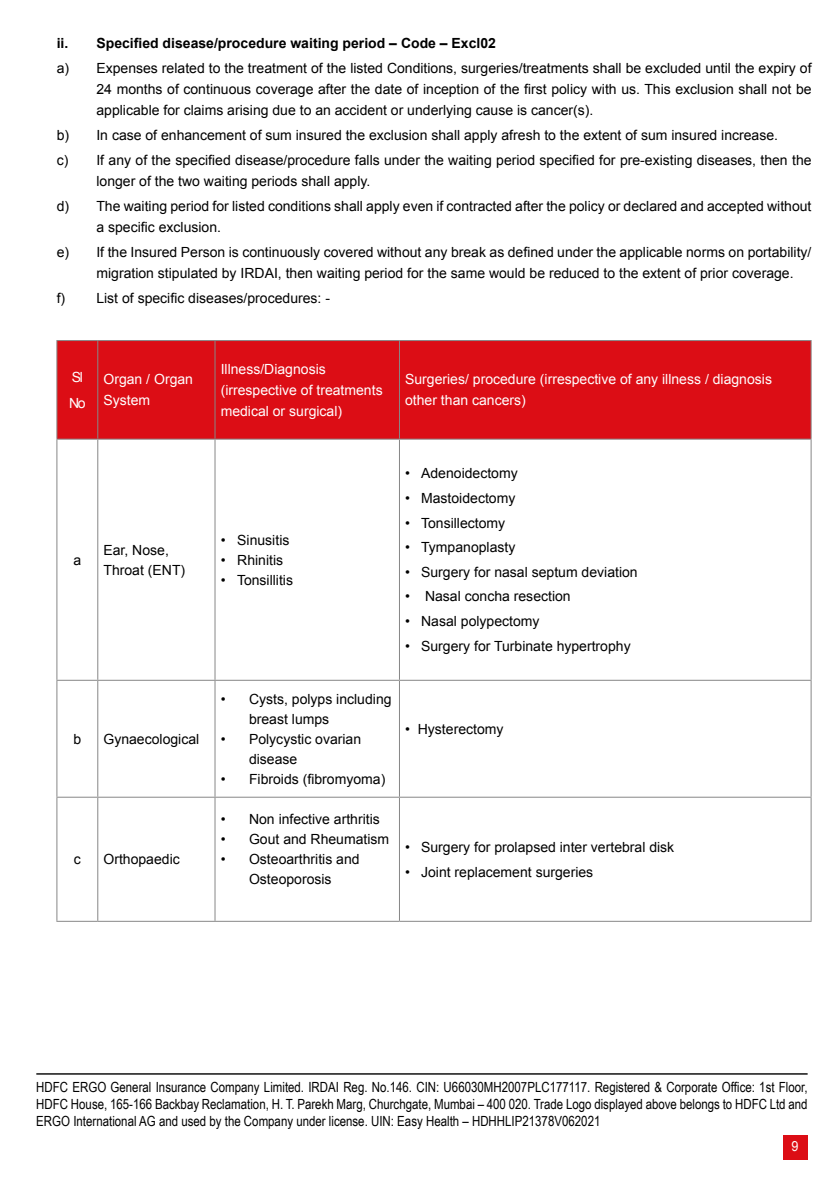
<style>
.page{position:relative;width:840px;height:1191px;background:#fff}
.page>*{position:absolute;margin:0;border:0;box-sizing:border-box;transform-origin:0 0}
.t1{font:14px/25px "Arial";color:#000}
.t2{font:14px/16.8px "Arial Narrow";color:#000;text-align:justify}
.t3{font:14px/21px "Arial";color:#fff}
.t4{font:700 14px "Arial";color:#000}
.t5{font:14px "Arial";color:#fff;scale:.9 1}
</style>
<div class="page">
<div style="left:782px;top:1134px;width:25px;height:25px;background:#dc0d15"></div>
<hr style="left:36px;top:1073px;width:771px;height:1px;background:#000">
<div style="left:57px;top:341px;width:753px;height:97px;background:#dc0d15"></div>
<hr style="left:56px;top:340px;width:42px;height:1px;background:#878787">
<hr style="left:56px;top:341px;width:1px;height:97px;background:#878787">
<hr style="left:98px;top:340px;width:117px;height:1px;background:#878787">
<hr style="left:97px;top:341px;width:1px;height:97px;background:#878787">
<hr style="left:215px;top:340px;width:184px;height:1px;background:#878787">
<hr style="left:214px;top:341px;width:1px;height:97px;background:#878787">
<hr style="left:399px;top:340px;width:412px;height:1px;background:#878787">
<hr style="left:399px;top:341px;width:1px;height:97px;background:#878787">
<hr style="left:810px;top:341px;width:1px;height:97px;background:#878787">
<hr style="left:56px;top:438px;width:42px;height:1px;background:#878787">
<hr style="left:56px;top:439px;width:1px;height:241px;background:#878787">
<hr style="left:98px;top:438px;width:117px;height:1px;background:#878787">
<hr style="left:97px;top:439px;width:1px;height:241px;background:#878787">
<hr style="left:215px;top:438px;width:184px;height:1px;background:#878787">
<hr style="left:214px;top:439px;width:1px;height:241px;background:#878787">
<hr style="left:399px;top:438px;width:412px;height:1px;background:#878787">
<hr style="left:399px;top:439px;width:1px;height:241px;background:#878787">
<hr style="left:810px;top:439px;width:1px;height:241px;background:#878787">
<hr style="left:56px;top:680px;width:42px;height:1px;background:#878787">
<hr style="left:56px;top:681px;width:1px;height:115px;background:#878787">
<hr style="left:98px;top:680px;width:117px;height:1px;background:#878787">
<hr style="left:97px;top:681px;width:1px;height:115px;background:#878787">
<hr style="left:215px;top:680px;width:184px;height:1px;background:#878787">
<hr style="left:214px;top:681px;width:1px;height:115px;background:#878787">
<hr style="left:399px;top:680px;width:412px;height:1px;background:#878787">
<hr style="left:399px;top:681px;width:1px;height:115px;background:#878787">
<hr style="left:810px;top:681px;width:1px;height:115px;background:#878787">
<hr style="left:56px;top:796px;width:42px;height:1px;background:#878787">
<hr style="left:56px;top:797px;width:1px;height:123px;background:#878787">
<hr style="left:98px;top:796px;width:117px;height:1px;background:#878787">
<hr style="left:97px;top:797px;width:1px;height:123px;background:#878787">
<hr style="left:215px;top:796px;width:184px;height:1px;background:#878787">
<hr style="left:214px;top:797px;width:1px;height:123px;background:#878787">
<hr style="left:399px;top:796px;width:412px;height:1px;background:#878787">
<hr style="left:399px;top:797px;width:1px;height:123px;background:#878787">
<hr style="left:810px;top:797px;width:1px;height:123px;background:#878787">
<hr style="left:56px;top:920px;width:42px;height:1px;background:#878787">
<hr style="left:98px;top:920px;width:117px;height:1px;background:#878787">
<hr style="left:215px;top:920px;width:184px;height:1px;background:#878787">
<hr style="left:399px;top:920px;width:412px;height:1px;background:#878787">
<p class="t4" style="left:57px;top:34px;width:440px">ii. Specified disease/procedure waiting period – Code – Excl02</p>
<p class="t1" style="left:96px;top:58px;width:716px;line-height:21px;text-align:justify;text-indent:-40px">a) Expenses related to the treatment of the listed Conditions, surgeries/treatments shall be excluded until the expiry of 24 months of continuous coverage after the date of inception of the first policy with us. This exclusion shall not be applicable for claims arising due to an accident or underlying cause is cancer(s).</p>
<p class="t1" style="left:57px;top:123px;width:755px">b) In case of enhancement of sum insured the exclusion shall apply afresh to the extent of sum insured increase.<br>c) If any of the specified disease/procedure falls under the waiting period specified for pre-existing diseases, then the</p>
<p class="t1" style="left:57px;top:169px;width:755px;text-indent:40px">longer of the two waiting periods shall apply.<br>d) The waiting period for listed conditions shall apply even if contracted after the policy or declared and accepted without</p>
<p class="t1" style="left:57px;top:215px;width:755px;text-indent:40px">a specific exclusion.<br>e) If the Insured Person is continuously covered without any break as defined under the applicable norms on portability/</p>
<p class="t1" style="left:57px;top:261px;width:738px;text-indent:40px">migration stipulated by IRDAI, then waiting period for the same would be reduced to the extent of prior coverage. f) List of specific diseases/procedures: -</p>
<p class="t3" style="left:69px;top:364px;width:18px;line-height:25.6px">Sl<br>No</p>
<p class="t3" style="left:103px;top:369px;width:91px">Organ / Organ<br>System</p>
<p class="t3" style="left:220px;top:359px;width:163px">Illness/Diagnosis (irrespective of treatments medical or surgical)</p>
<p class="t3" style="left:405px;top:369px;width:368px">Surgeries/ procedure (irrespective of any illness / diagnosis other than cancers)</p>
<p class="t1" style="left:73px;top:547px;width:9px">a</p>
<p class="t1" style="left:103px;top:540px;width:83px;line-height:20px">Ear, Nose,<br>Throat (ENT)</p>
<p class="t1" style="left:73px;top:726px;width:9px">b</p>
<p class="t1" style="left:103px;top:726px;width:97px">Gynaecological</p>
<p class="t1" style="left:74px;top:847px;width:8px">c</p>
<p class="t1" style="left:103px;top:847px;width:78px">Orthopaedic</p>
<p class="t1" style="left:220px;top:527px;width:70px">• Sinusitis</p>
<p class="t1" style="left:220px;top:547px;width:64px">• Rhinitis</p>
<p class="t1" style="left:220px;top:567px;width:74px">• Tonsillitis</p>
<p class="t1" style="left:405px;top:461px;width:114px">• Adenoidectomy</p>
<p class="t1" style="left:405px;top:486px;width:112px">• Mastoidectomy</p>
<p class="t1" style="left:405px;top:510px;width:102px">• Tonsillectomy</p>
<p class="t1" style="left:405px;top:535px;width:112px">• Tympanoplasty</p>
<p class="t1" style="left:405px;top:559px;width:234px">• Surgery for nasal septum deviation</p>
<p class="t1" style="left:405px;top:584px;width:167px">• Nasal concha resection</p>
<p class="t1" style="left:405px;top:608px;width:136px">• Nasal polypectomy</p>
<p class="t1" style="left:405px;top:634px;width:227px">• Surgery for Turbinate hypertrophy</p>
<p class="t1" style="left:249px;top:689px;width:144px;line-height:20px;text-indent:-28px">• Cysts, polyps including breast lumps</p>
<p class="t1" style="left:249px;top:729px;width:114px;line-height:20px;text-indent:-28px">• Polycystic ovarian disease</p>
<p class="t1" style="left:220px;top:766px;width:166px">• Fibroids (fibromyoma)</p>
<p class="t1" style="left:220px;top:807px;width:161px">• Non infective arthritis</p>
<p class="t1" style="left:220px;top:827px;width:170px">• Gout and Rheumatism</p>
<p class="t1" style="left:220px;top:849px;width:140px;line-height:20px;text-align:center">• Osteoarthritis and<br>Osteoporosis</p>
<p class="t1" style="left:405px;top:716px;width:100px">• Hysterectomy</p>
<p class="t1" style="left:405px;top:834px;width:270px">• Surgery for prolapsed inter vertebral disk</p>
<p class="t1" style="left:405px;top:860px;width:189px">• Joint replacement surgeries</p>
<p class="t2" style="left:36px;top:1078px;width:772px">HDFC ERGO General Insurance Company Limited. IRDAI Reg. No.146. CIN: U66030MH2007PLC177117. Registered &amp; Corporate Office: 1st Floor, HDFC House, 165-166 Backbay Reclamation, H. T. Parekh Marg, Churchgate, Mumbai – 400 020. Trade Logo displayed above belongs to HDFC Ltd and ERGO International AG and used by the Company under license. UIN: Easy Health – HDHHLIP21378V062021</p>
<p class="t5" style="left:791px;top:1137px;width:9px">9</p>
</div>
